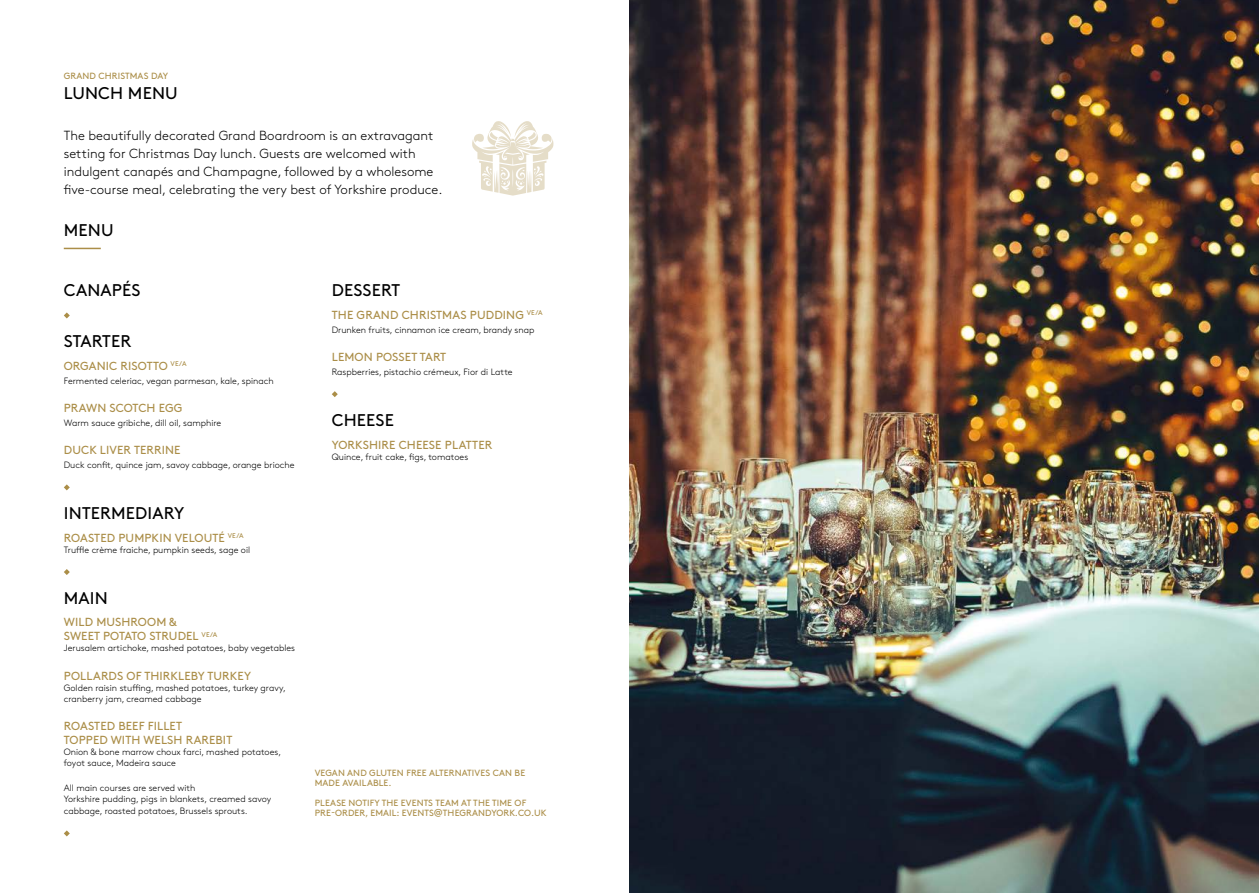
<style>
.page{position:relative;width:1259px;height:893px;background:#fff}
.page>*{position:absolute;margin:0;border:0;box-sizing:border-box;transform-origin:0 0}
.t1{font:16.95px "Brown Std";letter-spacing:.01em;color:#000}
.t2{font:300 13.2px "Brown Std";color:#000}
.t3{font:11.7px "Brown Std";letter-spacing:.01em;color:#ab8e48}
.t4{font:300 9.15px/10.9px "Brown Std";color:#000}
.t5{font:9px/10.8px "Brown Std";letter-spacing:.01em;color:#ab8e48}
</style>
<div class="page">
<svg style="left:64px;top:312px;width:6px;height:6px"></svg>
<svg style="left:64px;top:484px;width:6px;height:6px"></svg>
<svg style="left:64px;top:569px;width:6px;height:6px"></svg>
<svg style="left:64px;top:830px;width:6px;height:6px"></svg>
<svg style="left:332px;top:391px;width:6px;height:6px"></svg>
<hr style="left:64px;top:248px;width:37px;height:1px;background:#ab8e48">
<svg style="left:472px;top:121px;width:81px;height:75px"></svg>
<img style="left:629px;top:0;width:630px;height:893px">
<p class="t5" style="left:64px;top:71px;width:106px">GRAND CHRISTMAS DAY</p>
<p class="t1" style="left:64px;top:84px;width:115px">LUNCH MENU</p>
<p class="t2" style="left:64px;top:128px;width:371px">The beautifully decorated Grand Boardroom is an extravagant</p>
<p class="t2" style="left:64px;top:146px;width:353px">setting for Christmas Day lunch. Guests are welcomed with</p>
<p class="t2" style="left:64px;top:164px;width:371px">indulgent canapés and Champagne, followed by a wholesome</p>
<p class="t2" style="left:64px;top:182px;width:380px">five-course meal, celebrating the very best of Yorkshire produce.</p>
<p class="t1" style="left:64px;top:220px;width:51px">MENU</p>
<p class="t1" style="left:64px;top:280px;width:78px">CANAPÉS</p>
<p class="t1" style="left:64px;top:332px;width:69px">STARTER</p>
<p class="t3" style="left:64px;top:359px;width:124px">ORGANIC RISOTTO <sup>VE/A</sup></p>
<p class="t4" style="left:64px;top:375px;width:211px">Fermented celeriac, vegan parmesan, kale, spinach</p>
<p class="t3" style="left:64px;top:401px;width:120px">PRAWN SCOTCH EGG</p>
<p class="t4" style="left:64px;top:418px;width:159px">Warm sauce gribiche, dill oil, samphire</p>
<p class="t3" style="left:64px;top:443px;width:118px">DUCK LIVER TERRINE</p>
<p class="t4" style="left:64px;top:460px;width:232px">Duck confit, quince jam, savoy cabbage, orange brioche</p>
<p class="t1" style="left:64px;top:503px;width:122px">INTERMEDIARY</p>
<p class="t3" style="left:64px;top:531px;width:181px">ROASTED PUMPKIN VELOUTÉ <sup>VE/A</sup></p>
<p class="t4" style="left:64px;top:544px;width:188px">Truffle crème fraiche, pumpkin seeds, sage oil</p>
<p class="t1" style="left:64px;top:588px;width:46px">MAIN</p>
<p class="t3" style="left:64px;top:616px;width:115px">WILD MUSHROOM &amp;</p>
<p class="t3" style="left:64px;top:630px;width:155px">SWEET POTATO STRUDEL <sup>VE/A</sup></p>
<p class="t4" style="left:64px;top:643px;width:233px">Jerusalem artichoke, mashed potatoes, baby vegetables</p>
<p class="t3" style="left:64px;top:669px;width:189px">POLLARDS OF THIRKLEBY TURKEY</p>
<p class="t4" style="left:64px;top:682px;width:224px">Golden raisin stuffing, mashed potatoes, turkey gravy, cranberry jam, creamed cabbage</p>
<p class="t3" style="left:64px;top:719px;width:120px">ROASTED BEEF FILLET</p>
<p class="t3" style="left:64px;top:733px;width:170px">TOPPED WITH WELSH RAREBIT</p>
<p class="t4" style="left:64px;top:746px;width:219px">Onion &amp; bone marrow choux farci, mashed potatoes, foyot sauce, Madeira sauce</p>
<p class="t4" style="left:64px;top:782px;width:209px">All main courses are served with<br>Yorkshire pudding, pigs in blankets, creamed savoy</p>
<p class="t4" style="left:64px;top:806px;width:185px">cabbage, roasted potatoes, Brussels sprouts.</p>
<p class="t1" style="left:332px;top:280px;width:70px">DESSERT</p>
<p class="t3" style="left:332px;top:308px;width:212px">THE GRAND CHRISTMAS PUDDING <sup>VE/A</sup></p>
<p class="t4" style="left:332px;top:324px;width:204px">Drunken fruits, cinnamon ice cream, brandy snap</p>
<p class="t3" style="left:332px;top:350px;width:116px">LEMON POSSET TART</p>
<p class="t4" style="left:332px;top:366px;width:182px">Raspberries, pistachio crémeux, Fior di Latte</p>
<p class="t1" style="left:332px;top:410px;width:64px">CHEESE</p>
<p class="t3" style="left:332px;top:438px;width:162px">YORKSHIRE CHEESE PLATTER</p>
<p class="t4" style="left:332px;top:451px;width:138px">Quince, fruit cake, figs, tomatoes</p>
<p class="t5" style="left:315px;top:767px;width:212px">VEGAN AND GLUTEN FREE ALTERNATIVES CAN BE<br>MADE AVAILABLE.</p>
<p class="t5" style="left:315px;top:797px;width:233px">PLEASE NOTIFY THE EVENTS TEAM AT THE TIME OF<br>PRE-ORDER, EMAIL: EVENTS@THEGRANDYORK.CO.UK</p>
</div>
